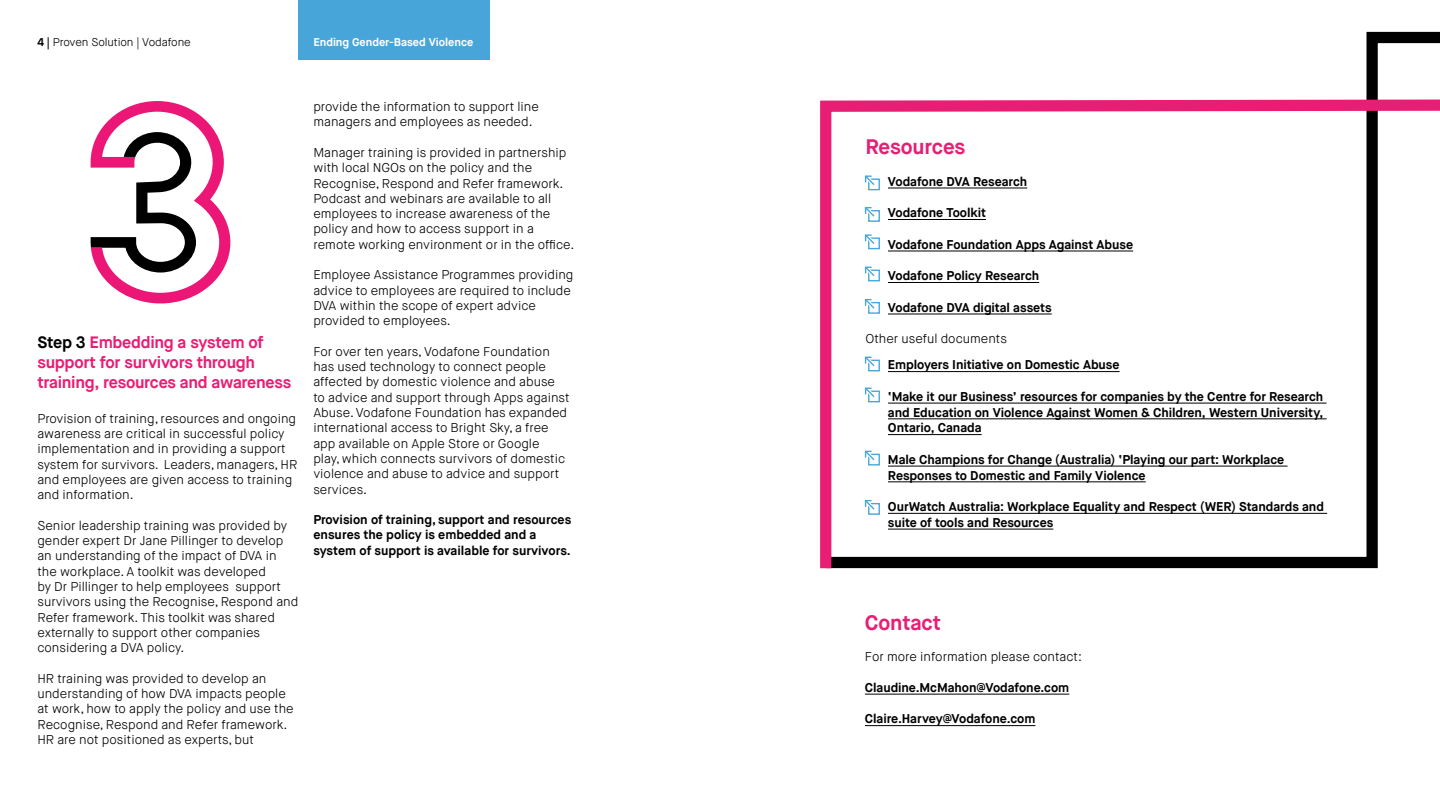
<style>
.page{position:relative;width:1440px;height:810px;background:#fff}
.page>*{position:absolute;margin:0;border:0;box-sizing:border-box;transform-origin:0 0}
.HFS_Headers__large_i{font:700 21px "Maison Neue";letter-spacing:-.01em;color:#e81e75}
.HFS_Smaller_heading{font:700 16.5px/19.8px "Maison Neue";letter-spacing:-.02em;color:#e81e75}
.t1{font:300 12.75px/15.3px "Maison Neue";color:#000}
.HFS_website_links{font:700 12.75px/15.8px "Maison Neue";letter-spacing:-.005em;color:#000}
.t2{font:700 11.25px "Maison Neue";letter-spacing:-.005em;color:#fff}
.t3{font:300 11.25px "Maison Neue";letter-spacing:-.01em;color:#000}
.s1{font-weight:700}
.s2{color:#000}
</style>
<div class="page">
<div style="left:298px;top:0;width:192px;height:59px;background:#47a5da"></div>
<svg style="left:1366px;top:31px;width:74px;height:63px"></svg>
<svg style="left:820px;top:94px;width:620px;height:475px"></svg>
<hr style="left:865px;top:694px;width:204px;height:1px;background:#000">
<hr style="left:865px;top:725px;width:170px;height:1px;background:#000">
<hr style="left:888px;top:188px;width:139px;height:1px;background:#000">
<hr style="left:888px;top:219px;width:98px;height:1px;background:#000">
<hr style="left:888px;top:251px;width:245px;height:1px;background:#000">
<hr style="left:888px;top:282px;width:151px;height:1px;background:#000">
<hr style="left:888px;top:314px;width:164px;height:1px;background:#000">
<hr style="left:888px;top:371px;width:232px;height:1px;background:#000">
<hr style="left:888px;top:403px;width:439px;height:1px;background:#000">
<hr style="left:888px;top:419px;width:439px;height:1px;background:#000">
<hr style="left:888px;top:434px;width:94px;height:1px;background:#000">
<hr style="left:888px;top:466px;width:400px;height:1px;background:#000">
<hr style="left:888px;top:482px;width:258px;height:1px;background:#000">
<hr style="left:888px;top:513px;width:439px;height:1px;background:#000">
<hr style="left:888px;top:529px;width:165px;height:1px;background:#000">
<div style="left:868px;top:237px;width:12px;height:12px;border:1px solid #47a5da"></div>
<svg style="left:864px;top:233px;width:12px;height:13px"></svg>
<div style="left:868px;top:210px;width:12px;height:12px;border:1px solid #47a5da"></div>
<svg style="left:864px;top:206px;width:12px;height:12px"></svg>
<div style="left:868px;top:179px;width:12px;height:11px;border:1px solid #47a5da"></div>
<svg style="left:864px;top:174px;width:12px;height:13px"></svg>
<div style="left:868px;top:270px;width:12px;height:11px;border:1px solid #47a5da"></div>
<svg style="left:864px;top:266px;width:12px;height:12px"></svg>
<div style="left:868px;top:302px;width:12px;height:12px;border:1px solid #47a5da"></div>
<svg style="left:864px;top:298px;width:12px;height:12px"></svg>
<div style="left:868px;top:391px;width:12px;height:11px;border:1px solid #47a5da"></div>
<svg style="left:864px;top:387px;width:12px;height:12px"></svg>
<div style="left:868px;top:454px;width:12px;height:12px;border:1px solid #47a5da"></div>
<svg style="left:864px;top:450px;width:12px;height:12px"></svg>
<div style="left:868px;top:503px;width:12px;height:12px;border:1px solid #47a5da"></div>
<svg style="left:864px;top:499px;width:12px;height:12px"></svg>
<div style="left:868px;top:360px;width:12px;height:11px;border:1px solid #47a5da"></div>
<svg style="left:864px;top:356px;width:12px;height:12px"></svg>
<svg style="left:91px;top:101px;width:139px;height:202px"></svg>
<p class="t3" style="left:38px;top:35px;width:155px"><span class="s1">4 |</span> Proven Solution | Vodafone</p>
<p class="t2" style="left:314px;top:35px;width:161px">Ending Gender-Based Violence</p>
<p class="HFS_Smaller_heading" style="left:37px;top:333px;width:255px"><span class="s2">Step 3</span> Embedding a system of support for survivors through training, resources and awareness</p>
<p class="t1" style="left:37px;top:411px;width:261px">Provision of training, resources and ongoing awareness are critical in successful policy implementation and in providing a support system for survivors. Leaders, managers, HR and employees are given access to training and information.</p>
<p class="t1" style="left:37px;top:518px;width:262px">Senior leadership training was provided by gender expert Dr Jane Pillinger to develop an understanding of the impact of DVA in the workplace. A toolkit was developed<br>by Dr Pillinger to help employees support survivors using the Recognise, Respond and Refer framework. This toolkit was shared externally to support other companies considering a DVA policy.</p>
<p class="t1" style="left:37px;top:671px;width:258px">HR training was provided to develop an understanding of how DVA impacts people at work, how to apply the policy and use the Recognise, Respond and Refer framework.<br>HR are not positioned as experts, but</p>
<p class="t1" style="left:313px;top:99px;width:227px">provide the information to support line managers and employees as needed.</p>
<p class="t1" style="left:313px;top:145px;width:255px">Manager training is provided in partnership with local NGOs on the policy and the<br>Recognise, Respond and Refer framework.</p>
<p class="t1" style="left:313px;top:191px;width:263px">Podcast and webinars are available to all employees to increase awareness of the policy and how to access support in a remote working environment or in the office.</p>
<p class="t1" style="left:313px;top:267px;width:262px">Employee Assistance Programmes providing advice to employees are required to include DVA within the scope of expert advice provided to employees.</p>
<p class="t1" style="left:313px;top:344px;width:258px">For over ten years, Vodafone Foundation has used technology to connect people affected by domestic violence and abuse to advice and support through Apps against Abuse. Vodafone Foundation has expanded international access to Bright Sky, a free app available on Apple Store or Google<br>play, which connects survivors of domestic violence and abuse to advice and support services.</p>
<p class="HFS_website_links" style="left:313px;top:512px;width:259px;line-height:15.3px">Provision of training, support and resources ensures the policy is embedded and a system of support is available for survivors.</p>
<p class="HFS_Headers__large_i" style="left:865px;top:134px;width:101px">Resources</p>
<p class="HFS_website_links" style="left:888px;top:174px;width:141px">Vodafone DVA Research</p>
<p class="HFS_website_links" style="left:888px;top:205px;width:99px">Vodafone Toolkit</p>
<p class="HFS_website_links" style="left:888px;top:237px;width:247px">Vodafone Foundation Apps Against Abuse</p>
<p class="HFS_website_links" style="left:888px;top:268px;width:153px">Vodafone Policy Research</p>
<p class="HFS_website_links" style="left:888px;top:300px;width:165px">Vodafone DVA digital assets</p>
<p class="t1" style="left:865px;top:331px;width:143px">Other useful documents</p>
<p class="HFS_website_links" style="left:888px;top:357px;width:233px">Employers Initiative on Domestic Abuse</p>
<p class="HFS_website_links" style="left:888px;top:389px;width:437px;text-align:justify">‘Make it our Business’ resources for companies by the Centre for Research and Education on Violence Against Women &amp; Children, Western University, Ontario, Canada</p>
<p class="HFS_website_links" style="left:888px;top:452px;width:398px">Male Champions for Change (Australia) ‘Playing our part: Workplace<br>Responses to Domestic and Family Violence</p>
<p class="HFS_website_links" style="left:888px;top:499px;width:438px">OurWatch Australia: Workplace Equality and Respect (WER) Standards and suite of tools and Resources</p>
<p class="HFS_Headers__large_i" style="left:865px;top:609px;width:78px">Contact</p>
<p class="t1" style="left:865px;top:649px;width:219px">For more information please contact:</p>
<p class="HFS_website_links" style="left:865px;top:680px;width:206px">Claudine.McMahon@Vodafone.com</p>
<p class="HFS_website_links" style="left:865px;top:711px;width:172px">Claire.Harvey@Vodafone.com</p>
</div>
